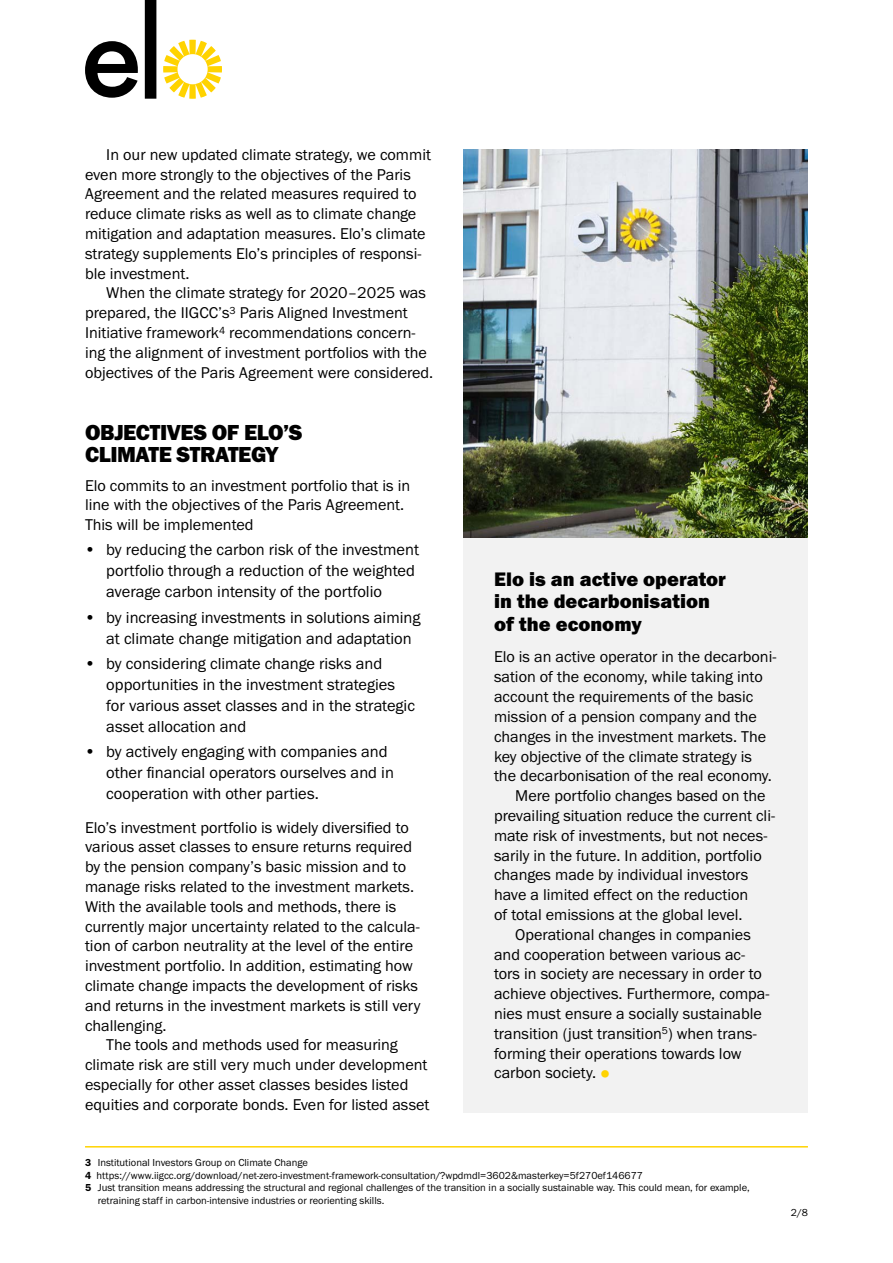
<style>
.page{position:relative;width:893px;height:1263px;background:#fff}
.page>*{position:absolute;margin:0;border:0;box-sizing:border-box;transform-origin:0 0}
.t1{font:22.5px/22.5px "Franklin Gothic URW Hea";letter-spacing:-.02em;color:#000}
.t2{font:20.25px/22.5px "Franklin Gothic URW Hea";color:#000}
.t3{font:16.5px/21px "Franklin Gothic URW Boo";color:#000}
.t4{font:16.2px/19.8px "Franklin Gothic URW Boo";color:#000}
.t5{font:10.5px "Franklin Gothic URW Boo";color:#000}
.s1{font-family:"ITC Franklin Gothic Std";font-weight:600}
.s2{font-family:"Franklin Gothic URW Hea";font-size:27px;color:#ffd300}
.s3{font-family:"Franklin Gothic URW Dem"}
</style>
<div class="page">
<div style="left:463px;top:150px;width:344px;height:962px;background:#f2f2f2"></div>
<img style="left:463px;top:149px;width:345px;height:388px">
<svg style="left:163px;top:40px;width:59px;height:59px"></svg>
<svg style="left:85px;top:0;width:71px;height:99px"></svg>
<hr style="left:85px;top:1146px;width:723px;height:1px;background:#ffd300">
<p class="t4" style="left:85px;top:144px;width:347px;text-indent:21px">In our new updated climate strategy, we commit even more strongly to the objectives of the Paris Agreement and the related measures required to reduce climate risks as well as to climate change mitigation and adaptation measures. Elo’s climate strategy supplements Elo’s principles of responsi&shy;ble investment.</p>
<p class="t4" style="left:85px;top:283px;width:350px;text-indent:21px">When the climate strategy for 2020–2025 was prepared, the IIGCC’s<sup>3</sup> Paris Aligned Investment Initiative framework<sup>4</sup> recommendations concern&shy;ing the alignment of investment portfolios with the objectives of the Paris Agreement were considered.</p>
<h1 class="t1" style="left:85px;top:420px;width:219px">OBJECTIVES OF ELO’S<br>CLIMATE STRATEGY</h1>
<p class="t4" style="left:85px;top:475px;width:327px">Elo commits to an investment portfolio that is in line with the objectives of the Paris Agreement.<br>This will be implemented</p>
<p class="t3" style="left:106px;top:539px;width:314px;text-indent:-21px"><span class="s1">•</span> by reducing the carbon risk of the investment portfolio through a reduction of the weighted average carbon intensity of the portfolio</p>
<p class="t3" style="left:106px;top:606px;width:316px;text-indent:-21px"><span class="s1">•</span> by increasing investments in solutions aiming at climate change mitigation and adaptation</p>
<p class="t3" style="left:106px;top:653px;width:310px;text-indent:-21px"><span class="s1">•</span> by considering climate change risks and opportunities in the investment strategies for various asset classes and in the strategic asset allocation and</p>
<p class="t3" style="left:106px;top:741px;width:289px;text-indent:-21px"><span class="s1">•</span> by actively engaging with companies and other financial operators ourselves and in cooperation with other parties.</p>
<p class="t4" style="left:85px;top:817px;width:337px">Elo’s investment portfolio is widely diversified to various asset classes to ensure returns required by the pension company’s basic mission and to manage risks related to the investment markets.<br>With the available tools and methods, there is currently major uncertainty related to the calcula&shy;tion of carbon neutrality at the level of the entire investment portfolio. In addition, estimating how climate change impacts the development of risks and returns in the investment markets is still very challenging.</p>
<p class="t4" style="left:85px;top:1035px;width:346px;text-indent:21px">The tools and methods used for measuring climate risk are still very much under development especially for other asset classes besides listed equities and corporate bonds. Even for listed asset</p>
<p class="t2" style="left:494px;top:567px;width:233px">Elo is an active operator in the decarbonisation of the economy</p>
<p class="t4" style="left:494px;top:647px;width:284px">Elo is an active operator in the decarboni-</p>
<p class="t4" style="left:494px;top:667px;width:270px">sation of the economy, while taking into</p>
<p class="t4" style="left:494px;top:686px;width:261px">account the requirements of the basic</p>
<p class="t4" style="left:494px;top:706px;width:264px">mission of a pension company and the</p>
<p class="t4" style="left:494px;top:726px;width:274px">changes in the investment markets. The</p>
<p class="t4" style="left:494px;top:746px;width:260px">key objective of the climate strategy is</p>
<p class="t4" style="left:494px;top:766px;width:279px">the decarbonisation of the real economy.</p>
<p class="t4" style="left:515px;top:785px;width:252px">Mere portfolio changes based on the</p>
<p class="t4" style="left:494px;top:805px;width:283px">prevailing situation reduce the current cli-</p>
<p class="t4" style="left:494px;top:825px;width:275px">mate risk of investments, but not neces-</p>
<p class="t4" style="left:494px;top:845px;width:269px">sarily in the future. In addition, portfolio</p>
<p class="t4" style="left:494px;top:865px;width:256px">changes made by individual investors</p>
<p class="t4" style="left:494px;top:884px;width:256px">have a limited effect on the reduction</p>
<p class="t4" style="left:494px;top:904px;width:250px">of total emissions at the global level.</p>
<p class="t4" style="left:515px;top:924px;width:237px">Operational changes in companies</p>
<p class="t4" style="left:494px;top:944px;width:253px">and cooperation between various ac-</p>
<p class="t4" style="left:494px;top:964px;width:269px">tors in society are necessary in order to</p>
<p class="t4" style="left:494px;top:983px;width:277px">achieve objectives. Furthermore, compa-</p>
<p class="t4" style="left:494px;top:1003px;width:270px">nies must ensure a socially sustainable</p>
<p class="t4" style="left:494px;top:1023px;width:264px">transition (just transition<sup>5</sup>) when trans-</p>
<p class="t4" style="left:494px;top:1043px;width:249px">forming their operations towards low</p>
<p class="t4" style="left:494px;top:1063px;width:122px">carbon society.<span class="s2">•</span></p>
<p class="t5" style="left:85px;top:1156px;width:224px"><span class="s3">3</span> Institutional Investors Group on Climate Change</p>
<p class="t5" style="left:85px;top:1168px;width:559px"><span class="s3">4</span> https://www.iigcc.org/download/net-zero-investment-framework-consultation/?wpdmdl=3602&amp;masterkey=5f270ef146677</p>
<p class="t5" style="left:85px;top:1181px;width:666px"><span class="s3">5</span> Just transition means addressing the structural and regional challenges of the transition in a socially sustainable way. This could mean, for example,</p>
<p class="t5" style="left:98px;top:1194px;width:288px">retraining staff in carbon-intensive industries or reorienting skills.</p>
<p class="t5" style="left:791px;top:1205px;width:19px">2/8</p>
</div>
